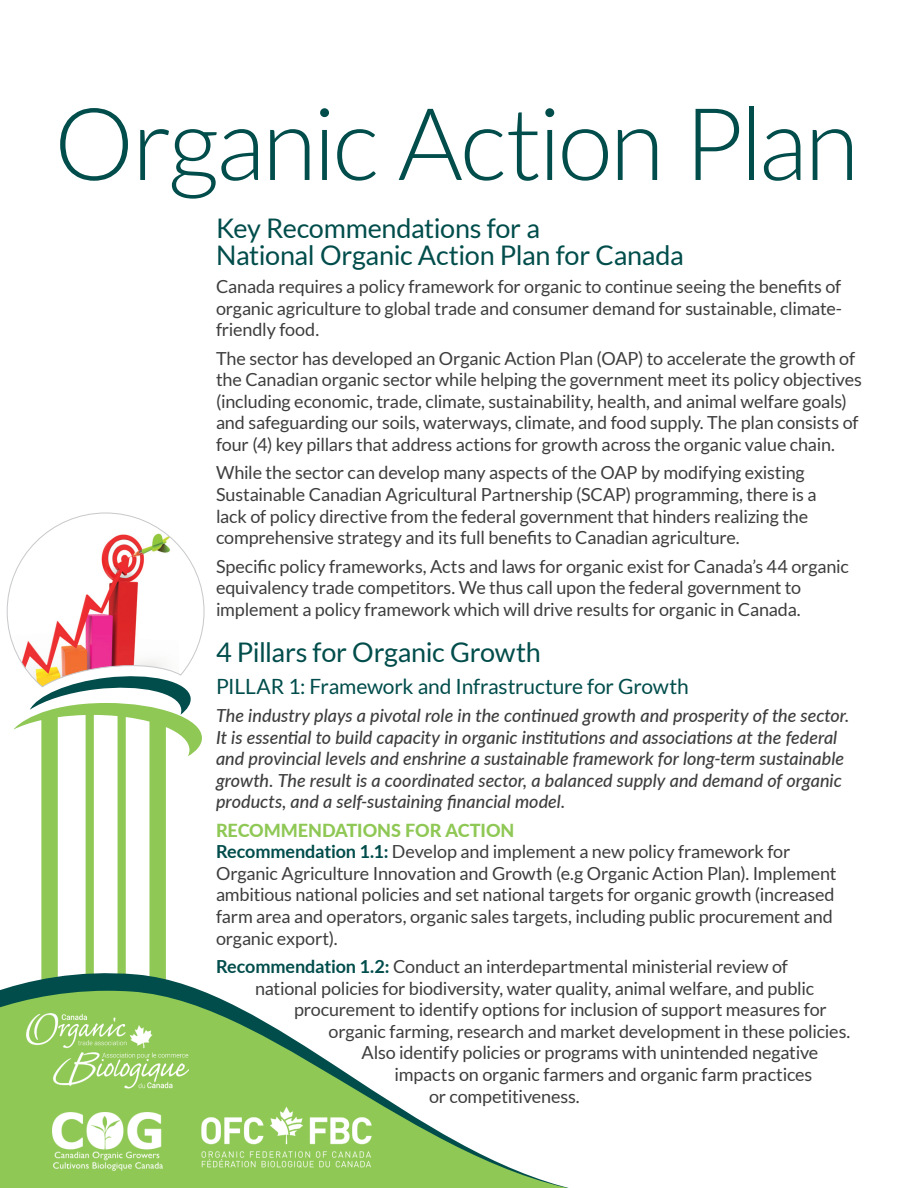
<style>
.page{position:relative;width:918px;height:1188px;background:#fff}
.page>*{position:absolute;margin:0;border:0;box-sizing:border-box;transform-origin:0 0}
.t1{font:300 100.5px "Lato";letter-spacing:-.03em;color:#004d4b}
.t2{font:27px/27px "Lato";letter-spacing:-.015em;color:#004d4b}
.t3{font:21px "Lato";letter-spacing:-.01em;color:#004d4b}
.t4{font:18px/21.6px "Lato";letter-spacing:-.01em;color:#3e3e3f}
.t5{font:italic 500 18px/21.6px "Lato";color:#3e3e3f}
.s1{font-weight:800;color:#8fc855}
.s2{font-weight:700;color:#004d4b}
</style>
<div class="page">
<svg style="left:13px;top:715px;width:189px;height:249px"></svg>
<svg style="left:0;top:964px;width:202px;height:27px"></svg>
<svg style="left:0;top:991px;width:569px;height:197px;fill:#8fc855"></svg>
<svg style="left:7px;top:513px;width:197px;height:202px"></svg>
<img style="left:27px;top:1014px;width:162px;height:75px">
<img style="left:52px;top:1112px;width:111px;height:59px">
<img style="left:197px;top:1103px;width:180px;height:68px">
<h1 class="t1" style="left:54px;top:90px;width:806px">Organic Action Plan</h1>
<h2 class="t2" style="left:216px;top:214px;width:469px">Key Recommendations for a<br>National Organic Action Plan for Canada</h2>
<p class="t4" style="left:216px;top:276px;width:627px;text-align:justify">Canada requires a policy framework for organic to continue seeing the benefits of organic agriculture to global trade and consumer demand for sustainable, climate&shy;friendly food.</p>
<p class="t4" style="left:216px;top:347px;width:648px">The sector has developed an Organic Action Plan (OAP) to accelerate the growth of the Canadian organic sector while helping the government meet its policy objectives (including economic, trade, climate, sustainability, health, and animal welfare goals) and safeguarding our soils, waterways, climate, and food supply. The plan consists of four (4) key pillars that address actions for growth across the organic value chain.</p>
<p class="t4" style="left:216px;top:462px;width:602px">While the sector can develop many aspects of the OAP by modifying existing Sustainable Canadian Agricultural Partnership (SCAP) programming, there is a lack of policy directive from the federal government that hinders realizing the comprehensive strategy and its full benefits to Canadian agriculture.</p>
<p class="t4" style="left:216px;top:555px;width:634px">Specific policy frameworks, Acts and laws for organic exist for Canada’s 44 organic equivalency trade competitors. We thus call upon the federal government to implement a policy framework which will drive results for organic in Canada.</p>
<h2 class="t2" style="left:216px;top:638px;width:326px">4 Pillars for Organic Growth</h2>
<p class="t3" style="left:216px;top:674px;width:474px">PILLAR 1: Framework and Infrastructure for Growth</p>
<p class="t5" style="left:216px;top:704px;width:635px">The industry plays a pivotal role in the continued growth and prosperity of the sector.<br>It is essential to build capacity in organic institutions and associations at the federal and provincial levels and enshrine a sustainable framework for long-term sustainable growth. The result is a coordinated sector, a balanced supply and demand of organic products, and a self-sustaining financial model.</p>
<p class="t4" style="left:216px;top:819px;width:622px"><span class="s1">RECOMMENDATIONS FOR ACTION<br></span><span class="s2">Recommendation 1.1:</span> Develop and implement a new policy framework for Organic Agriculture Innovation and Growth (e.g Organic Action Plan). Implement ambitious national policies and set national targets for organic growth (increased farm area and operators, organic sales targets, including public procurement and organic export).</p>
<p class="t4" style="left:216px;top:956px;width:573px"><span class="s2">Recommendation 1.2:</span> Conduct an interdepartmental ministerial review of</p>
<p class="t4" style="left:255px;top:977px;width:561px">national policies for biodiversity, water quality, animal welfare, and public</p>
<p class="t4" style="left:294px;top:999px;width:534px">procurement to identify options for inclusion of support measures for</p>
<p class="t4" style="left:329px;top:1020px;width:523px">organic farming, research and market development in these policies.</p>
<p class="t4" style="left:362px;top:1042px;width:458px">Also identify policies or programs with unintended negative</p>
<p class="t4" style="left:395px;top:1064px;width:419px">impacts on organic farmers and organic farm practices</p>
<p class="t4" style="left:429px;top:1085px;width:152px">or competitiveness.</p>
</div>
